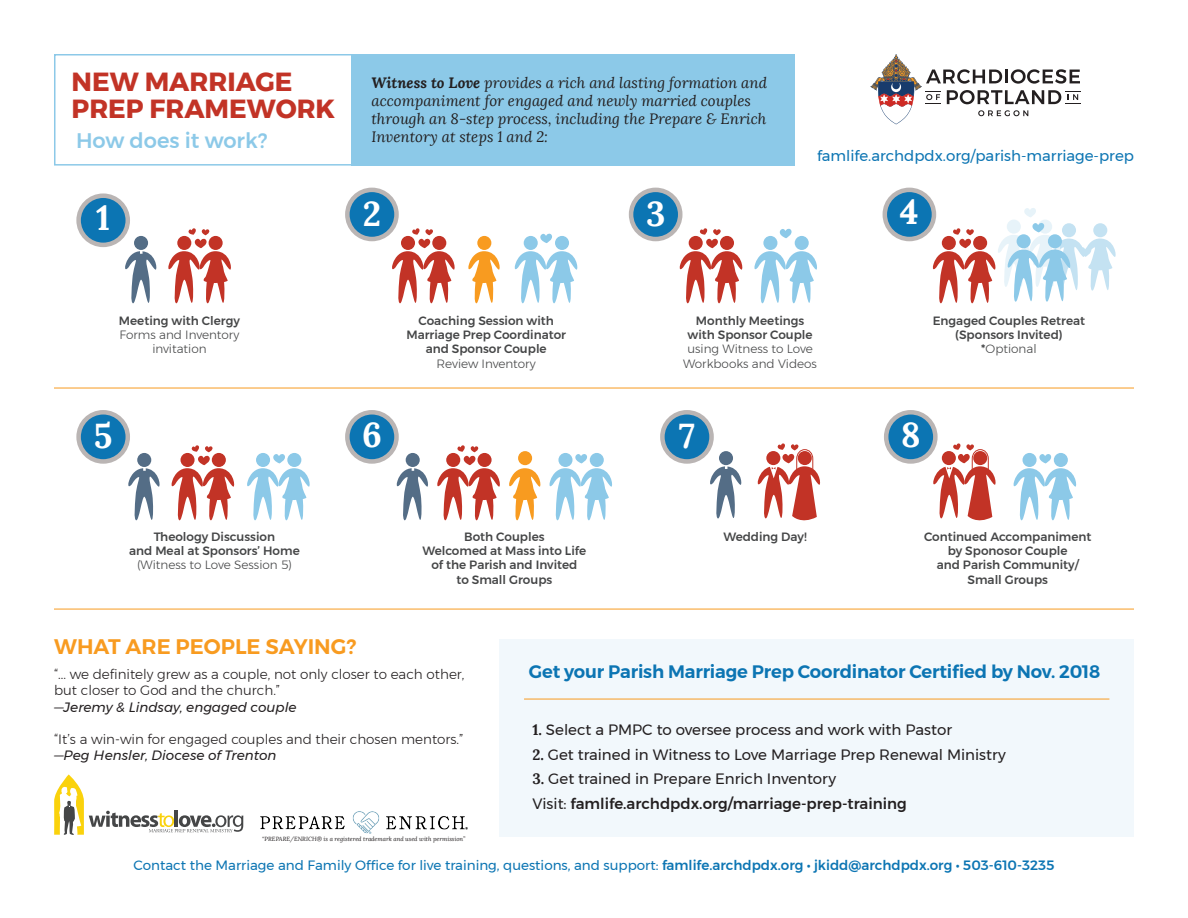
<style>
.page{position:relative;width:1188px;height:918px;background:#fff}
.page>*{position:absolute;margin:0;border:0;box-sizing:border-box;transform-origin:0 0}
.t1{font:700 34.5px "Lora";color:#fff}
.t2{font:700 26.1px/27px "Montserrat";color:#c23326}
.t3{font:600 21px "Montserrat";color:#f89b20}
.t4{font:500 21px "Montserrat";color:#8cc9e8}
.t5{font:600 18px "Montserrat";letter-spacing:-.01em;color:#0c75b3}
.t6{font:italic 15px/18px "Lora";color:#231f20}
.t7{font:15px "Montserrat";color:#231f20}
.t8{font:500 15px "Montserrat";color:#231f20}
.t9{font:15px "Montserrat";color:#0c75b3}
.t10{font:300 13.5px/16.2px "Montserrat";color:#231f20}
.t11{font:13.5px "Montserrat";color:#0c75b3}
.t12{font:500 12px/14.4px "Montserrat";color:#454647;text-align:center}
.t13{font:300 12px/14.4px "Montserrat";color:#454647;text-align:center}
.t14{font:italic 6px "Lora";color:#231f20}
.s1{font-weight:700}
.s2{font-weight:500}
.s3{font-weight:300}
.s4{font-weight:400;font-style:italic}
.s5{font-family:"Lora";font-weight:700}
.s6{font-weight:400}
</style>
<div class="page">
<div style="left:351px;top:54px;width:444px;height:112px;background:#8cc9e8"></div>
<div style="left:54px;top:54px;width:311px;height:112px;border:2px solid #8cc9e8"></div>
<div style="left:500px;top:639px;width:634px;height:198px;background:#f2f8fc"></div>
<div style="left:79px;top:196px;width:49px;height:49px;background:#0c75b3;border-radius:50%"></div>
<div style="left:76px;top:193px;width:54px;height:54px;border:4px solid #bab5b4;border-radius:50%"></div>
<div style="left:347px;top:190px;width:50px;height:49px;background:#0c75b3;border-radius:50%"></div>
<div style="left:345px;top:188px;width:54px;height:53px;border:4px solid #bab5b4;border-radius:50%"></div>
<div style="left:631px;top:190px;width:49px;height:49px;background:#0c75b3;border-radius:50%"></div>
<div style="left:629px;top:188px;width:53px;height:53px;border:4px solid #bab5b4;border-radius:50%"></div>
<div style="left:885px;top:190px;width:49px;height:49px;background:#0c75b3;border-radius:50%"></div>
<div style="left:883px;top:188px;width:53px;height:53px;border:4px solid #bab5b4;border-radius:50%"></div>
<div style="left:79px;top:412px;width:49px;height:49px;background:#0c75b3;border-radius:50%"></div>
<div style="left:76px;top:410px;width:54px;height:54px;border:4px solid #bab5b4;border-radius:50%"></div>
<div style="left:347px;top:412px;width:50px;height:49px;background:#0c75b3;border-radius:50%"></div>
<div style="left:345px;top:410px;width:54px;height:54px;border:4px solid #bab5b4;border-radius:50%"></div>
<div style="left:662px;top:412px;width:50px;height:49px;background:#0c75b3;border-radius:50%"></div>
<div style="left:660px;top:410px;width:54px;height:54px;border:4px solid #bab5b4;border-radius:50%"></div>
<div style="left:886px;top:412px;width:49px;height:49px;background:#0c75b3;border-radius:50%"></div>
<div style="left:884px;top:410px;width:54px;height:54px;border:4px solid #bab5b4;border-radius:50%"></div>
<svg style="left:54px;top:774px;width:189px;height:61px"></svg>
<svg style="left:870px;top:54px;width:211px;height:70px"></svg>
<div style="left:524px;top:236px;width:14px;height:14px;background:#8cc9e8;border-radius:50%"></div>
<div style="left:555px;top:236px;width:14px;height:14px;background:#8cc9e8;border-radius:50%"></div>
<svg style="left:514px;top:251px;width:64px;height:53px"></svg>
<div style="left:477px;top:236px;width:14px;height:14px;background:#f89b20;border-radius:50%"></div>
<svg style="left:468px;top:251px;width:32px;height:53px"></svg>
<svg style="left:390px;top:227px;width:65px;height:77px"></svg>
<div style="left:763px;top:236px;width:14px;height:14px;background:#8cc9e8;border-radius:50%"></div>
<div style="left:795px;top:236px;width:14px;height:14px;background:#8cc9e8;border-radius:50%"></div>
<svg style="left:754px;top:251px;width:63px;height:53px"></svg>
<svg style="left:678px;top:227px;width:65px;height:77px"></svg>
<svg style="left:168px;top:228px;width:63px;height:76px"></svg>
<div style="left:134px;top:236px;width:14px;height:14px;background:#546d86;border-radius:50%"></div>
<svg style="left:125px;top:251px;width:32px;height:53px"></svg>
<div style="left:518px;top:451px;width:14px;height:14px;background:#f89b20;border-radius:50%"></div>
<svg style="left:509px;top:468px;width:32px;height:53px"></svg>
<svg style="left:437px;top:445px;width:63px;height:76px"></svg>
<div style="left:406px;top:453px;width:14px;height:14px;background:#546d86;border-radius:50%"></div>
<svg style="left:396px;top:468px;width:32px;height:53px"></svg>
<svg style="left:171px;top:445px;width:64px;height:76px"></svg>
<div style="left:137px;top:453px;width:14px;height:14px;background:#546d86;border-radius:50%"></div>
<svg style="left:128px;top:468px;width:32px;height:53px"></svg>
<hr style="left:54px;top:388px;width:1080px;height:1px;background:#f89b20">
<hr style="left:54px;top:609px;width:1080px;height:1px;background:#f89b20">
<hr style="left:524px;top:699px;width:585px;height:1px;background:#f89b20">
<div style="left:719px;top:451px;width:14px;height:14px;background:#546d86;border-radius:50%"></div>
<svg style="left:710px;top:466px;width:32px;height:53px"></svg>
<svg style="left:757px;top:443px;width:64px;height:78px"></svg>
<svg style="left:932px;top:442px;width:64px;height:79px"></svg>
<svg style="left:537px;top:233px;width:15px;height:10px"></svg>
<svg style="left:779px;top:228px;width:13px;height:10px"></svg>
<svg style="left:931px;top:207px;width:185px;height:97px"></svg>
<svg style="left:247px;top:453px;width:63px;height:68px"></svg>
<svg style="left:549px;top:453px;width:63px;height:68px"></svg>
<svg style="left:1013px;top:453px;width:64px;height:68px"></svg>
<img style="left:260px;top:811px;width:207px;height:23px">
<p class="t2" style="left:72px;top:68px;width:265px">NEW MARRIAGE<br>PREP FRAMEWORK</p>
<p class="t4" style="left:76px;top:124px;width:193px">How does it work?</p>
<p class="t6" style="left:372px;top:74px;width:397px"><span class="s1">Witness to Love</span> provides a rich and lasting formation and accompaniment for engaged and newly married couples through an 8-step process, including the Prepare &amp; Enrich Inventory at steps 1 and 2:</p>
<p class="t9" style="left:817px;top:144px;width:318px">famlife.archdpdx.org/parish-marriage-prep</p>
<p class="t1" style="left:96px;top:195px;width:16px">1</p>
<p class="t1" style="left:363px;top:191px;width:20px">2</p>
<p class="t1" style="left:646px;top:191px;width:21px">3</p>
<p class="t1" style="left:900px;top:190px;width:20px">4</p>
<p class="t13" style="left:119px;top:313px;width:123px"><span class="s2">Meeting with Clergy<br></span>Forms and Inventory invitation</p>
<p class="t12" style="left:933px;top:313px;width:154px">Engaged Couples Retreat (Sponsors Invited) *<span class="s3">Optional</span></p>
<p class="t12" style="left:406px;top:313px;width:161px">Coaching Session with<br>Marriage Prep Coordinator and Sponsor Couple<br><span class="s3">Review Inventory</span></p>
<p class="t13" style="left:683px;top:313px;width:135px"><span class="s2">Monthly Meetings with Sponsor Couple </span>using Witness to Love<br>Workbooks and Videos</p>
<p class="t1" style="left:94px;top:413px;width:20px">5</p>
<p class="t1" style="left:362px;top:412px;width:21px">6</p>
<p class="t1" style="left:679px;top:413px;width:18px">7</p>
<p class="t1" style="left:901px;top:412px;width:21px">8</p>
<p class="t12" style="left:129px;top:529px;width:172px">Theology Discussion<br>and Meal at Sponsors’ Home <span class="s3">(Witness to Love Session 5)</span></p>
<p class="t12" style="left:924px;top:529px;width:169px">Continued Accompaniment by Sponosor Couple<br>and Parish Community/<br>Small Groups</p>
<p class="t12" style="left:723px;top:529px;width:85px">Wedding Day!</p>
<p class="t12" style="left:422px;top:529px;width:165px">Both Couples<br>Welcomed at Mass into Life of the Parish and Invited<br>to Small Groups</p>
<p class="t3" style="left:54px;top:629px;width:304px">WHAT ARE PEOPLE SAYING?</p>
<p class="t10" style="left:54px;top:666px;width:412px">“... we definitely grew as a couple, not only closer to each other, but closer to God and the church.”<br><span class="s4">—Jeremy &amp; Lindsay, engaged couple</span></p>
<p class="t10" style="left:54px;top:731px;width:411px">“It’s a win-win for engaged couples and their chosen mentors.” <span class="s4">—Peg Hensler, Diocese of Trenton</span></p>
<p class="t14" style="left:262px;top:835px;width:205px">“PREPARE/ENRICH® is a registered trademark and used with permission”</p>
<p class="t5" style="left:529px;top:658px;width:573px">Get your Parish Marriage Prep Coordinator Certified by Nov. 2018</p>
<p class="t7" style="left:532px;top:718px;width:421px"><span class="s5">1.</span> Select a PMPC to oversee process and work with Pastor</p>
<p class="t7" style="left:532px;top:743px;width:475px"><span class="s5">2.</span> Get trained in Witness to Love Marriage Prep Renewal Ministry</p>
<p class="t7" style="left:532px;top:768px;width:305px"><span class="s5">3.</span> Get trained in Prepare Enrich Inventory</p>
<p class="t8" style="left:532px;top:792px;width:376px"><span class="s6">Visit:</span> famlife.archdpdx.org/marriage-prep-training</p>
<p class="t11" style="left:134px;top:855px;width:922px">Contact the Marriage and Family Office for live training, questions, and support: <span class="s2">famlife.archdpdx.org • jkidd@archdpdx.org • 503-610-3235</span></p>
</div>
